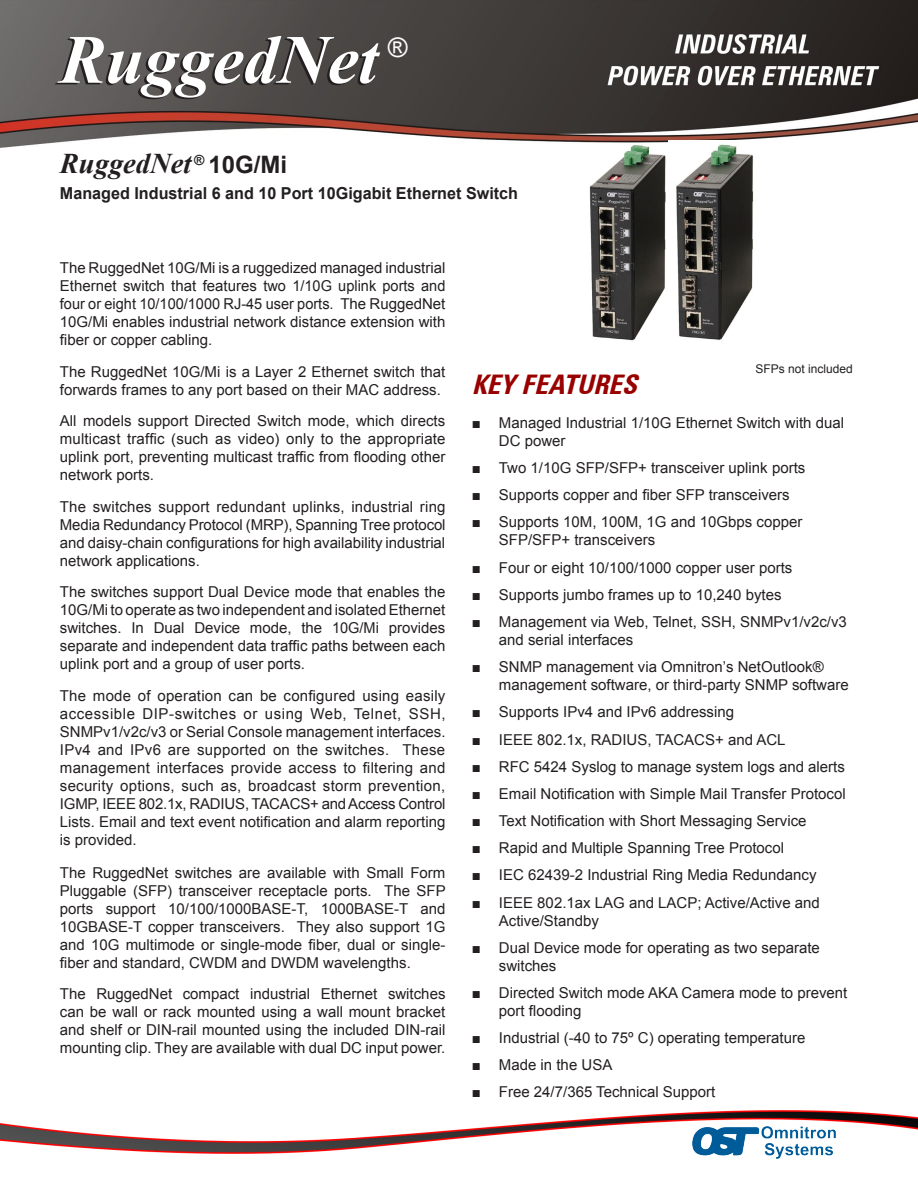
<style>
.page{position:relative;width:918px;height:1188px;background:#fff}
.page>*{position:absolute;margin:0;border:0;box-sizing:border-box;transform-origin:0 0}
.t1{font:italic 700 69px "Times New Roman";color:#fff}
.t2{font:italic 700 28.5px "Times New Roman";color:#231f20}
.t3{font:italic 700 condensed 27px "Zurich BT";color:#990100}
.t4{font:27px "Arial";color:#fcfcfc}
.t5{font:700 16.5px "Arial";color:#231f20}
.Omnitron_Body_Text{font:15px/18px "Arial";color:#231f20}
.t6{font:12px "Arial";color:#231f20}
.s1{font-family:"Arial";font-style:normal;font-size:24px}
</style>
<div class="page">
<img style="left:0;top:0;width:918px;height:147px">
<img style="left:0;top:1111px;width:918px;height:42px">
<img style="left:692px;top:1126px;width:144px;height:33px">
<img style="left:583px;top:143px;width:86px;height:198px">
<img style="left:669px;top:141px;width:90px;height:199px">
<h1 class="t1" style="left:60px;top:12px;width:320px">RuggedNet</h1>
<h3 class="t4" style="left:388px;top:30px;width:21px">®</h3>
<p class="t2" style="left:60px;top:143px;width:229px">RuggedNet <sup>®</sup> <span class="s1">10G/Mi</span></p>
<p class="t5" style="left:60px;top:182px;width:460px">Managed Industrial 6 and 10 Port 10Gigabit Ethernet Switch</p>
<p class="Omnitron_Body_Text" style="left:60px;top:259px;width:387px;text-align:justify">The RuggedNet 10G/Mi is a ruggedized managed industrial Ethernet switch that features two 1/10G uplink ports and four or eight 10/100/1000 RJ-45 user ports. The RuggedNet 10G/Mi enables industrial network distance extension with fiber or copper cabling.</p>
<p class="Omnitron_Body_Text" style="left:60px;top:363px;width:387px">The RuggedNet 10G/Mi is a Layer 2 Ethernet switch that forwards frames to any port based on their MAC address.</p>
<p class="Omnitron_Body_Text" style="left:60px;top:412px;width:387px;text-align:justify">All models support Directed Switch mode, which directs multicast traffic (such as video) only to the appropriate uplink port, preventing multicast traffic from flooding other network ports.</p>
<p class="Omnitron_Body_Text" style="left:60px;top:498px;width:387px;text-align:justify">The switches support redundant uplinks, industrial ring Media Redundancy Protocol (MRP), Spanning Tree protocol and daisy-chain configurations for high availability industrial network applications.</p>
<p class="Omnitron_Body_Text" style="left:60px;top:583px;width:387px;text-align:justify">The switches support Dual Device mode that enables the 10G/Mi to operate as two independent and isolated Ethernet switches. In Dual Device mode, the 10G/Mi provides separate and independent data traffic paths between each uplink port and a group of user ports.</p>
<p class="Omnitron_Body_Text" style="left:60px;top:687px;width:387px;text-align:justify">The mode of operation can be configured using easily accessible DIP-switches or using Web, Telnet, SSH, SNMPv1/v2c/v3 or Serial Console management interfaces.<br>IPv4 and IPv6 are supported on the switches. These management interfaces provide access to filtering and security options, such as, broadcast storm prevention, IGMP, IEEE 802.1x, RADIUS, TACACS+ and Access Control Lists. Email and text event notification and alarm reporting is provided.</p>
<p class="Omnitron_Body_Text" style="left:60px;top:864px;width:387px;text-align:justify">The RuggedNet switches are available with Small Form Pluggable (SFP) transceiver receptacle ports. The SFP ports support 10/100/1000BASE-T, 1000BASE-T and 10GBASE-T copper transceivers. They also support 1G and 10G multimode or single-mode fiber, dual or single&shy;fiber and standard, CWDM and DWDM wavelengths.</p>
<p class="Omnitron_Body_Text" style="left:60px;top:985px;width:387px;text-align:justify">The RuggedNet compact industrial Ethernet switches can be wall or rack mounted using a wall mount bracket and shelf or DIN-rail mounted using the included DIN-rail mounting clip. They are available with dual DC input power.</p>
<p class="t3" style="left:472px;top:368px;width:174px">KEYFEATURES</p>
<p class="t6" style="left:755px;top:361px;width:99px">SFPs not included</p>
<p class="Omnitron_Body_Text" style="left:499px;top:414px;width:347px;text-indent:-27px">■ Managed Industrial 1/10G Ethernet Switch with dual<br>DC power</p>
<p class="Omnitron_Body_Text" style="left:472px;top:459px;width:335px">■ Two 1/10G SFP/SFP+ transceiver uplink ports</p>
<p class="Omnitron_Body_Text" style="left:472px;top:486px;width:319px">■ Supports copper and fiber SFP transceivers</p>
<p class="Omnitron_Body_Text" style="left:499px;top:513px;width:305px;text-indent:-27px">■ Supports 10M, 100M, 1G and 10Gbps copper<br>SFP/SFP+ transceivers</p>
<p class="Omnitron_Body_Text" style="left:472px;top:558px;width:322px">■ Four or eight 10/100/1000 copper user ports</p>
<p class="Omnitron_Body_Text" style="left:472px;top:586px;width:311px">■ Supports jumbo frames up to 10,240 bytes</p>
<p class="Omnitron_Body_Text" style="left:499px;top:613px;width:349px;text-indent:-27px">■ Management via Web, Telnet, SSH, SNMPv1/v2c/v3 and serial interfaces</p>
<p class="Omnitron_Body_Text" style="left:499px;top:658px;width:351px;text-indent:-27px">■ SNMP management via Omnitron’s NetOutlook® management software, or third-party SNMP software</p>
<p class="Omnitron_Body_Text" style="left:472px;top:703px;width:264px">■ Supports IPv4 and IPv6 addressing</p>
<p class="Omnitron_Body_Text" style="left:472px;top:730px;width:315px">■ IEEE 802.1x, RADIUS, TACACS+ and ACL</p>
<p class="Omnitron_Body_Text" style="left:472px;top:758px;width:374px">■ RFC 5424 Syslog to manage system logs and alerts</p>
<p class="Omnitron_Body_Text" style="left:472px;top:785px;width:375px">■ Email Notification with Simple Mail Transfer Protocol</p>
<p class="Omnitron_Body_Text" style="left:472px;top:812px;width:336px">■ Text Notification with Short Messaging Service</p>
<p class="Omnitron_Body_Text" style="left:472px;top:839px;width:314px">■ Rapid and Multiple Spanning Tree Protocol</p>
<p class="Omnitron_Body_Text" style="left:472px;top:866px;width:346px">■ IEC 62439-2 Industrial Ring Media Redundancy</p>
<p class="Omnitron_Body_Text" style="left:499px;top:893px;width:323px;text-indent:-27px">■ IEEE 802.1ax LAG and LACP; Active/Active and<br>Active/Standby</p>
<p class="Omnitron_Body_Text" style="left:499px;top:939px;width:322px;text-indent:-27px">■ Dual Device mode for operating as two separate switches</p>
<p class="Omnitron_Body_Text" style="left:499px;top:984px;width:350px;text-indent:-27px">■ Directed Switch mode AKA Camera mode to prevent port flooding</p>
<p class="Omnitron_Body_Text" style="left:472px;top:1029px;width:335px">■ Industrial (-40 to 75º C) operating temperature</p>
<p class="Omnitron_Body_Text" style="left:472px;top:1056px;width:142px">■ Made in the USA</p>
<p class="Omnitron_Body_Text" style="left:472px;top:1083px;width:245px">■ Free 24/7/365 Technical Support</p>
</div>
